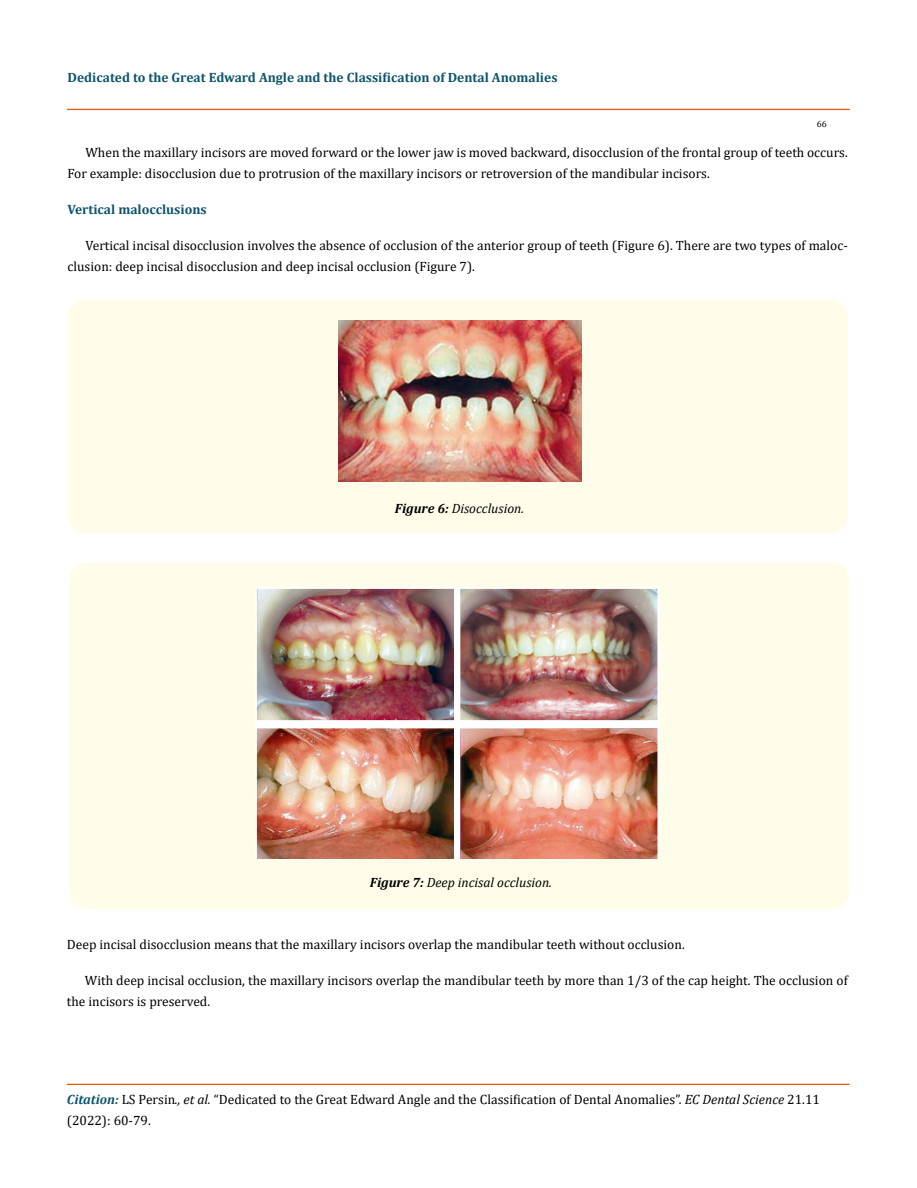
<style>
.page{position:relative;width:917px;height:1188px;background:#fff}
.page>*{position:absolute;margin:0;border:0;box-sizing:border-box;transform-origin:0 0}
.Default{font:13.5px/21px "Cambria";color:#000}
.t1{font:700 13.5px "Cambria";color:#0e546a}
.Normal__Web{font:italic 13.5px "Cambria";color:#000}
.t2{font:9px "Cambria";color:#000}
.s1{font-weight:700}
.s2{font-weight:700;font-style:italic;color:#0e546a}
.s3{font-style:italic}
</style>
<div class="page">
<div style="left:67px;top:109px;width:782px;height:1px;border:1px solid #e05d1a"></div>
<div style="left:67px;top:1084px;width:782px;height:1px;border:1px solid #e05d1a"></div>
<div style="left:68px;top:300px;width:779px;height:234px;background:#fffde9;border-radius:18px"></div>
<img style="left:338px;top:320px;width:243px;height:162px">
<div style="left:69px;top:562px;width:780px;height:347px;background:#fffde9;border-radius:18px"></div>
<img style="left:255px;top:588px;width:404px;height:271px">
<p class="t1" style="left:68px;top:68px;width:491px">Dedicated to the Great Edward Angle and the Classification of Dental Anomalies</p>
<p class="t2" style="left:816px;top:118px;width:11px">66</p>
<p class="Default" style="left:68px;top:142px;width:781px;text-indent:18px">When the maxillary incisors are moved forward or the lower jaw is moved backward, disocclusion of the frontal group of teeth occurs.<br>For example: disocclusion due to protrusion of the maxillary incisors or retroversion of the mandibular incisors.</p>
<p class="t1" style="left:68px;top:200px;width:141px">Vertical malocclusions</p>
<p class="Default" style="left:68px;top:235px;width:781px;text-indent:18px">Vertical incisal disocclusion involves the absence of occlusion of the anterior group of teeth (Figure 6). There are two types of maloc&shy;clusion: deep incisal disocclusion and deep incisal occlusion (Figure 7).</p>
<p class="Normal__Web" style="left:395px;top:499px;width:131px"><span class="s1">Figure 6:</span> Disocclusion.</p>
<p class="Normal__Web" style="left:370px;top:873px;width:184px"><span class="s1">Figure 7:</span> Deep incisal occlusion.</p>
<p class="Default" style="left:67px;top:934px;width:619px">Deep incisal disocclusion means that the maxillary incisors overlap the mandibular teeth without occlusion.</p>
<p class="Default" style="left:67px;top:970px;width:782px;text-indent:18px">With deep incisal occlusion, the maxillary incisors overlap the mandibular teeth by more than 1/3 of the cap height. The occlusion of the incisors is preserved.</p>
<p class="Default" style="left:67px;top:1089px;width:754px"><span class="s2">Citation:</span> LS Persin<span class="s3">., et al.</span> “Dedicated to the Great Edward Angle and the Classification of Dental Anomalies”. <span class="s3">EC Dental Science</span> 21.11 (2022): 60-79.</p>
</div>
